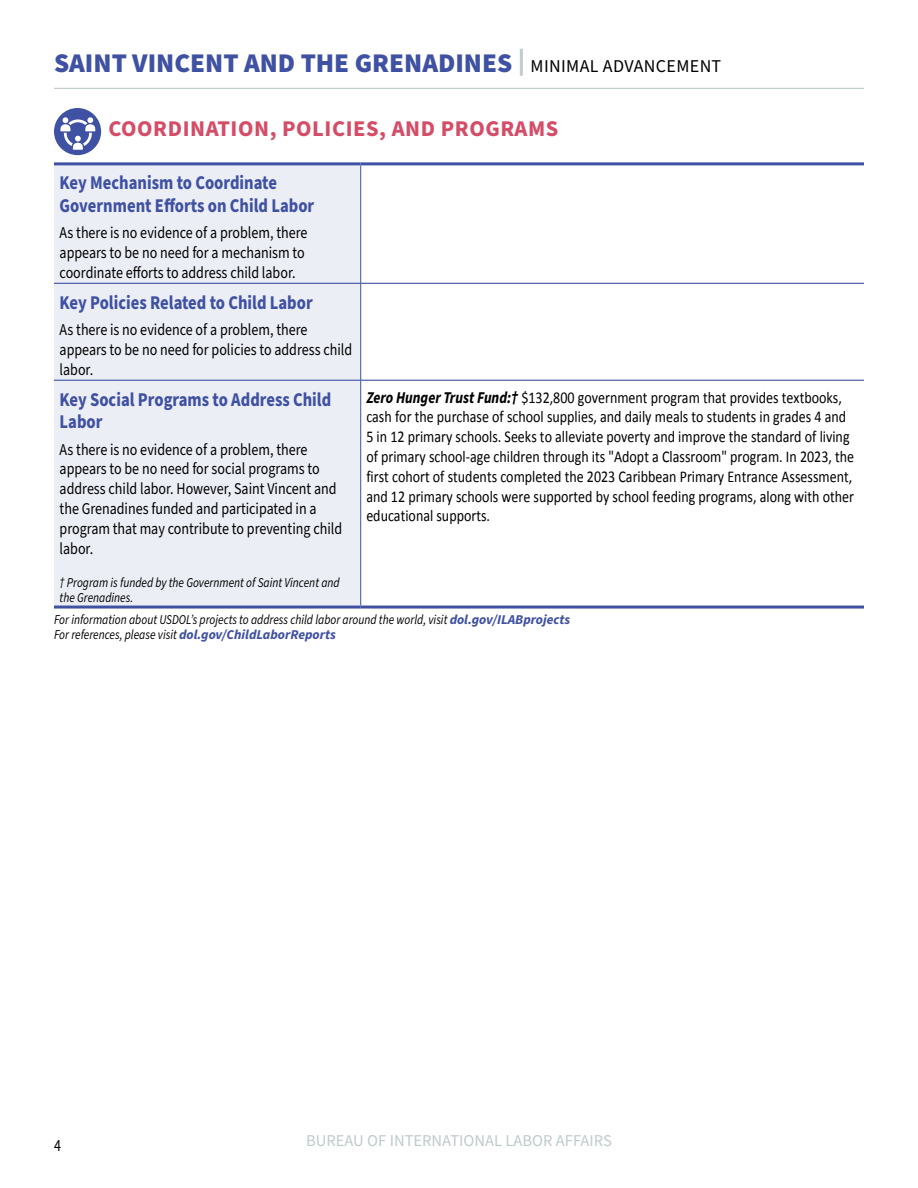
<style>
.page{position:relative;width:918px;height:1188px;background:#fff}
.page>*{position:absolute;margin:0;border:0;box-sizing:border-box;transform-origin:0 0}
.t1{font:900 27px "Source Sans Pro";color:#3f51a3}
.H1-HEADING_1{font:700 22.5px "Source Sans Pro";letter-spacing:.025em;color:#d54c67}
.H2-HEADING_2{font:700 19.5px/22.5px "Source Sans Pro";color:#3f51a3;scale:.85 1}
.t2{font:16.5px/19.8px "Calibri";color:#000;scale:.85 1}
.t3{font:16.5px/19.8px "Source Sans Pro";color:#000;scale:.85 1}
.t4{font:16.5px "Source Sans Pro";color:#c0cacc}
.Footnotes{font:italic 13.5px/15px "Source Sans Pro";color:#000;scale:.85 1}
.s1{color:#c0cacc}
.s2{font-weight:400;font-size:18px;color:#000}
.s3{font-family:"Source Sans Pro";font-weight:700;font-style:italic}
.s4{font-weight:700;color:#3f51a3}
</style>
<div class="page">
<hr style="left:54px;top:88px;width:810px;height:1px;background:#c0cacc">
<div style="left:54px;top:108px;width:47px;height:47px;background:#3f51a3;border-radius:50%"></div>
<svg style="left:60px;top:117px;width:35px;height:33px"></svg>
<div style="left:54px;top:165px;width:306px;height:441px;background:#eceef6"></div>
<hr style="left:54px;top:606px;width:307px;height:3px;background:#3f51a3">
<hr style="left:361px;top:606px;width:503px;height:3px;background:#3f51a3">
<hr style="left:54px;top:283px;width:307px;height:1px;background:#3f51a3">
<hr style="left:361px;top:283px;width:503px;height:1px;background:#3f51a3">
<hr style="left:54px;top:380px;width:307px;height:1px;background:#3f51a3">
<hr style="left:361px;top:380px;width:503px;height:1px;background:#3f51a3">
<hr style="left:360px;top:165px;width:1px;height:118px;background:#3f51a3">
<hr style="left:360px;top:283px;width:1px;height:97px;background:#3f51a3">
<hr style="left:360px;top:380px;width:1px;height:226px;background:#3f51a3">
<hr style="left:54px;top:162px;width:307px;height:3px;background:#3f51a3">
<hr style="left:361px;top:162px;width:503px;height:3px;background:#3f51a3">
<h1 class="t1" style="left:54px;top:44px;width:669px">SAINT VINCENT AND THE GRENADINES <span class="s1">|</span> <span class="s2">MINIMAL ADVANCEMENT</span></h1>
<p class="H1-HEADING_1" style="left:108px;top:113px;width:452px">COORDINATION, POLICIES, AND PROGRAMS</p>
<p class="H2-HEADING_2" style="left:60px;top:172px;width:301px">Key Mechanism to Coordinate<br>Government Efforts on Child Labor</p>
<p class="t3" style="left:60px;top:223px;width:293px">As there is no evidence of a problem, there appears to be no need for a mechanism to coordinate efforts to address child labor.</p>
<p class="H2-HEADING_2" style="left:60px;top:291px;width:299px">Key Policies Related to Child Labor</p>
<p class="t3" style="left:60px;top:320px;width:346px">As there is no evidence of a problem, there appears to be no need for policies to address child labor.</p>
<p class="H2-HEADING_2" style="left:60px;top:388px;width:321px">Key Social Programs to Address Child<br>Labor</p>
<p class="t3" style="left:60px;top:440px;width:334px">As there is no evidence of a problem, there appears to be no need for social programs to address child labor. However, Saint Vincent and the Grenadines funded and participated in a program that may contribute to preventing child labor.</p>
<p class="Footnotes" style="left:60px;top:575px;width:331px">† Program is funded by the Government of Saint Vincent and the Grenadines.</p>
<p class="t2" style="left:366px;top:386px;width:575px"><span class="s3">Zero Hunger Trust Fund:†</span> $132,800 government program that provides textbooks, cash for the purchase of school supplies, and daily meals to students in grades 4 and 5 in 12 primary schools. Seeks to alleviate poverty and improve the standard of living of primary school-age children through its "Adopt a Classroom" program. In 2023, the first cohort of students completed the 2023 Caribbean Primary Entrance Assessment, and 12 primary schools were supported by school feeding programs, along with other educational supports.</p>
<p class="Footnotes" style="left:54px;top:613px;width:609px">For information about USDOL’s projects to address child labor around the world, visit <span class="s4">dol.gov/ILABprojects<br></span>For references, please visit <span class="s4">dol.gov/ChildLaborReports</span></p>
<p class="t3" style="left:54px;top:1136px;width:10px">4</p>
<p class="t4" style="left:306px;top:1130px;width:307px">BUREAU OF INTERNATIONAL LABOR AFFAIRS</p>
</div>
